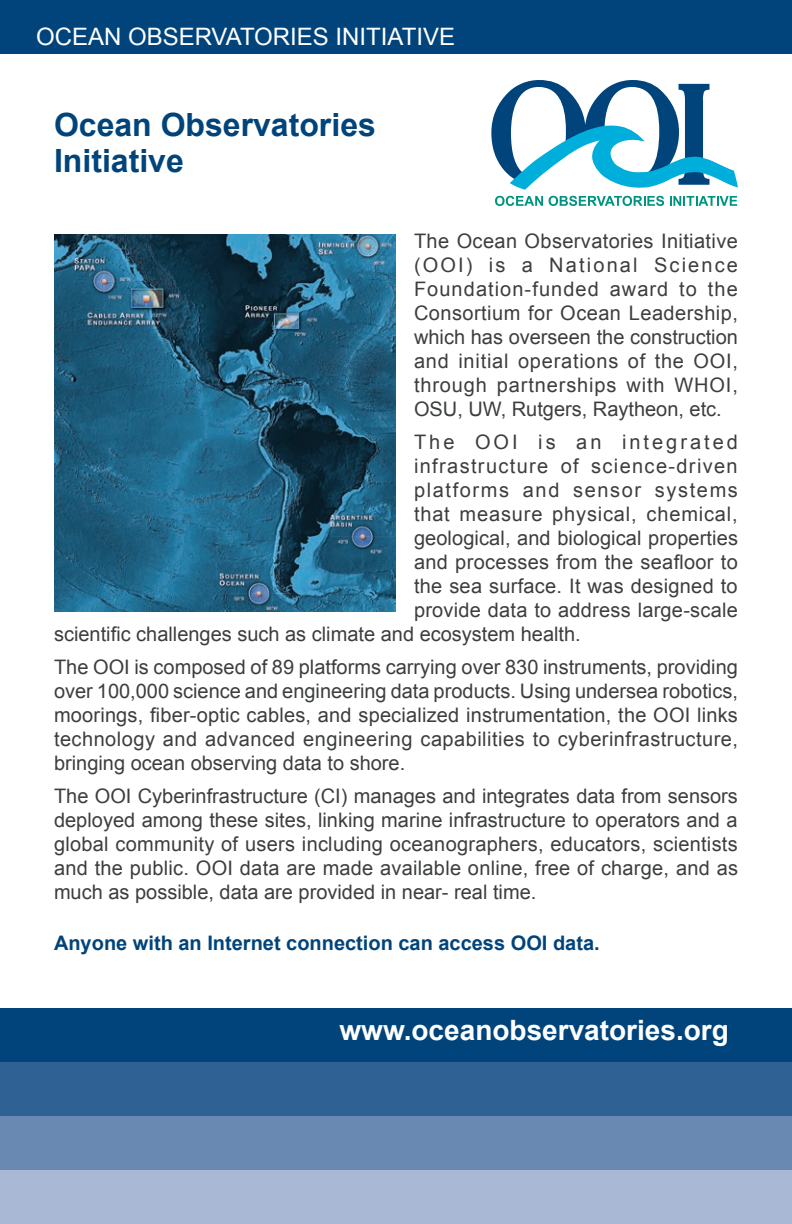
<style>
.page{position:relative;width:792px;height:1224px;background:#fff}
.page>*{position:absolute;margin:0;border:0;box-sizing:border-box;transform-origin:0 0}
.Insert_Title_Large{font:700 32px/36px "Arial";color:#00447b}
.Bottom_Bar_URL{font:700 28px "Arial";color:#fff}
.Insert_Title_Bar{font:24px "Arial";color:#fff}
.Basic_Body_Text{font:20px/24px "Arial";letter-spacing:.01em;color:#3c3e3f;text-align:justify}
.Head_2{font:700 20px "Arial";color:#00447b}
.Basic_Body_Text-2{font:20px "Arial";letter-spacing:.07em;color:#3c3e3f}
.Basic_Body_Text-3{font:20px "Arial";letter-spacing:.04em;color:#3c3e3f}
.Basic_Body_Text-4{font:20px "Arial";letter-spacing:.08em;color:#3c3e3f}
.Basic_Body_Text-5{font:20px "Arial";letter-spacing:.15em;color:#3c3e3f}
</style>
<div class="page">
<div style="left:0;top:0;width:792px;height:54px;background:#00447b"></div>
<div style="left:0;top:1008px;width:792px;height:54px;background:#00447b"></div>
<svg style="left:491px;top:80px;width:247px;height:110px"></svg>
<svg style="left:495px;top:196px;width:48px;height:10px"></svg>
<svg style="left:549px;top:196px;width:115px;height:10px"></svg>
<svg style="left:670px;top:196px;width:67px;height:10px"></svg>
<img style="left:54px;top:234px;width:342px;height:378px">
<div style="left:0;top:1062px;width:792px;height:54px;background:#306195"></div>
<div style="left:0;top:1116px;width:792px;height:54px;background:#6988b2"></div>
<div style="left:0;top:1170px;width:792px;height:54px;background:#a9b8d4"></div>
<p class="Insert_Title_Bar" style="left:36px;top:21px;width:421px">OCEAN OBSERVATORIES INITIATIVE</p>
<p class="Insert_Title_Large" style="left:54px;top:108px;width:323px">Ocean Observatories<br>Initiative</p>
<p class="Basic_Body_Text" style="left:414px;top:230px;width:326px">The Ocean Observatories Initiative (OOI) is a National Science Foundation-funded award to the Consortium for Ocean Leadership, which has overseen the construction and initial operations of the OOI, through partnerships with WHOI, OSU, UW, Rutgers, Raytheon, etc.</p>
<p class="Basic_Body_Text-5" style="left:414px;top:429px;width:325px">The OOI is an integrated</p>
<p class="Basic_Body_Text-2" style="left:414px;top:453px;width:325px">infrastructure of science-driven</p>
<p class="Basic_Body_Text-4" style="left:414px;top:477px;width:325px">platforms and sensor systems</p>
<p class="Basic_Body_Text-3" style="left:414px;top:501px;width:325px">that measure physical, chemical,</p>
<p class="Basic_Body_Text" style="left:414px;top:527px;width:326px">geological, and biological properties</p>
<p class="Basic_Body_Text" style="left:414px;top:551px;width:325px">and processes from the seafloor to</p>
<p class="Basic_Body_Text" style="left:414px;top:575px;width:325px">the sea surface. It was designed to</p>
<p class="Basic_Body_Text" style="left:414px;top:599px;width:325px">provide data to address large-scale</p>
<p class="Basic_Body_Text" style="left:54px;top:623px;width:528px">scientific challenges such as climate and ecosystem health.</p>
<p class="Basic_Body_Text" style="left:54px;top:656px;width:686px">The OOI is composed of 89 platforms carrying over 830 instruments, providing over 100,000 science and engineering data products. Using undersea robotics, moorings, fiber-optic cables, and specialized instrumentation, the OOI links technology and advanced engineering capabilities to cyberinfrastructure, bringing ocean observing data to shore.</p>
<p class="Basic_Body_Text" style="left:54px;top:785px;width:686px">The OOI Cyberinfrastructure (CI) manages and integrates data from sensors deployed among these sites, linking marine infrastructure to operators and a global community of users including oceanographers, educators, scientists and the public. OOI data are made available online, free of charge, and as much as possible, data are provided in near- real time.</p>
<p class="Head_2" style="left:54px;top:930px;width:547px">Anyone with an Internet connection can access OOI data.</p>
<p class="Bottom_Bar_URL" style="left:339px;top:1011px;width:391px">www.oceanobservatories.org</p>
</div>
